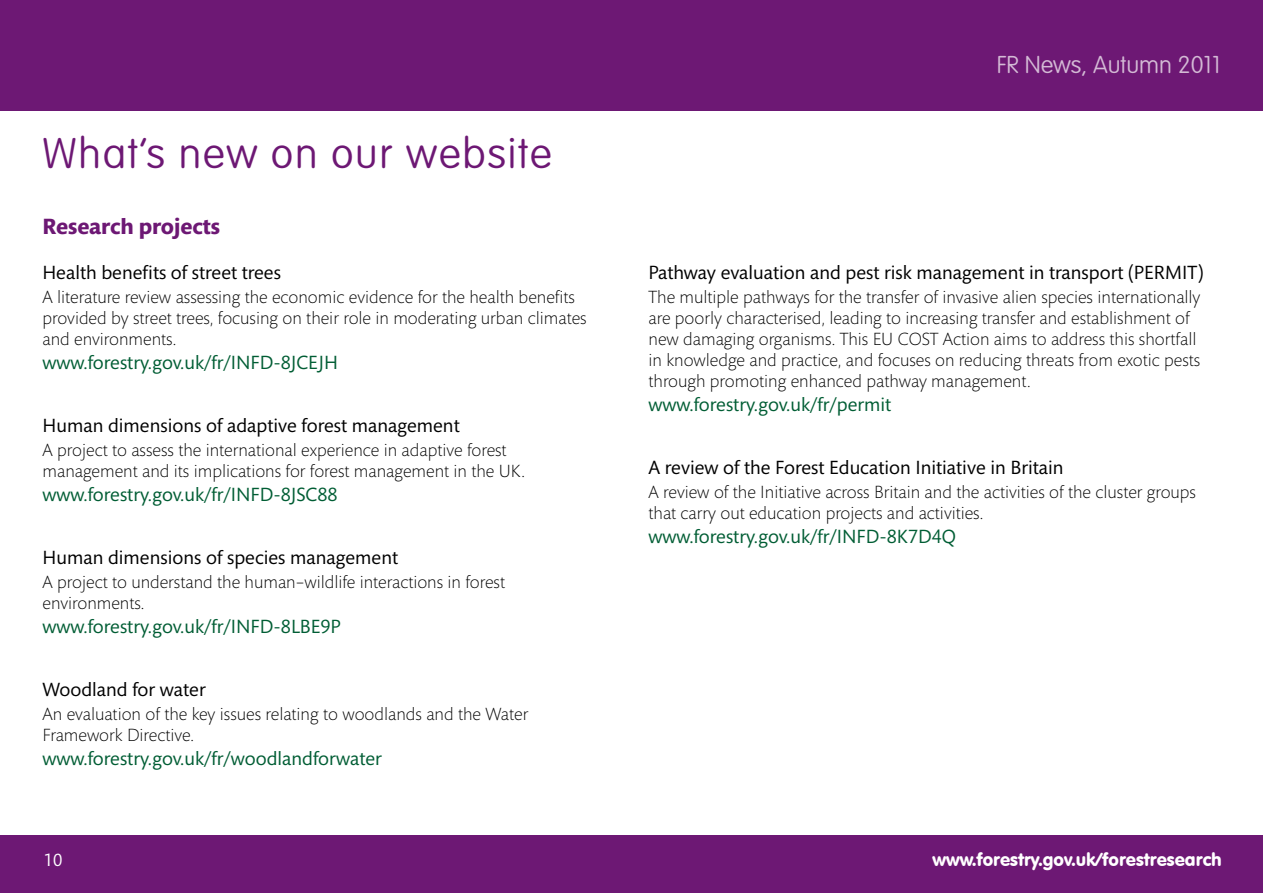
<style>
.page{position:relative;width:1263px;height:893px;background:#fff}
.page>*{position:absolute;margin:0;border:0;box-sizing:border-box;transform-origin:0 0}
.t1{font:100 42px "VAG Rounded Std";letter-spacing:.04em;color:#6d1874}
.t2{font:100 24px "VAG Rounded Std";color:#d3bad5}
.t3{font:700 22.5px "Mundo Sans Std";color:#6d1874}
.t4{font:19.5px "Mundo Sans Std";color:#000}
.t5{font:19.5px "Mundo Sans Std";color:#005d34}
.t6{font:18.15px "VAG Rounded BT";color:#fff}
.t7{font:300 18px/21px "Mundo Sans Std";color:#000}
.t8{font:18px "Mundo Sans Std";color:#fff}
</style>
<div class="page">
<div style="left:0;top:0;width:1263px;height:111px;background:#6d1874"></div>
<div style="left:0;top:836px;width:1263px;height:57px;background:#6d1874"></div>
<h1 class="t1" style="left:43px;top:130px;width:510px">What’s new on our website</h1>
<p class="t3" style="left:43px;top:213px;width:179px">Research projects</p>
<p class="t4" style="left:43px;top:262px;width:240px">Health benefits of street trees</p>
<p class="t7" style="left:43px;top:287px;width:546px">A literature review assessing the economic evidence for the health benefits provided by street trees, focusing on their role in moderating urban climates and environments.</p>
<p class="t5" style="left:43px;top:352px;width:297px">www.forestry.gov.uk/fr/INFD-8JCEJH</p>
<p class="t4" style="left:43px;top:415px;width:419px">Human dimensions of adaptive forest management</p>
<p class="t7" style="left:43px;top:440px;width:484px">A project to assess the international experience in adaptive forest management and its implications for forest management in the UK.</p>
<p class="t5" style="left:43px;top:484px;width:297px">www.forestry.gov.uk/fr/INFD-8JSC88</p>
<p class="t4" style="left:43px;top:547px;width:357px">Human dimensions of species management</p>
<p class="t7" style="left:43px;top:572px;width:464px">A project to understand the human–wildlife interactions in forest environments.</p>
<p class="t5" style="left:43px;top:616px;width:300px">www.forestry.gov.uk/fr/INFD-8LBE9P</p>
<p class="t4" style="left:43px;top:679px;width:165px">Woodland for water</p>
<p class="t7" style="left:43px;top:704px;width:487px">An evaluation of the key issues relating to woodlands and the Water<br>Framework Directive.</p>
<p class="t5" style="left:43px;top:748px;width:341px">www.forestry.gov.uk/fr/woodlandforwater</p>
<h2 class="t2" style="left:997px;top:51px;width:225px">FR News, Autumn 2011</h2>
<p class="t4" style="left:648px;top:262px;width:557px">Pathway evaluation and pest risk management in transport (PERMIT)</p>
<p class="t7" style="left:648px;top:287px;width:553px">The multiple pathways for the transfer of invasive alien species internationally are poorly characterised, leading to increasing transfer and establishment of new damaging organisms. This EU COST Action aims to address this shortfall in knowledge and practice, and focuses on reducing threats from exotic pests through promoting enhanced pathway management.</p>
<p class="t5" style="left:648px;top:394px;width:244px">www.forestry.gov.uk/fr/permit</p>
<p class="t4" style="left:648px;top:457px;width:417px">A review of the Forest Education Initiative in Britain</p>
<p class="t7" style="left:648px;top:482px;width:549px">A review of the Initiative across Britain and the activities of the cluster groups that carry out education projects and activities.</p>
<p class="t5" style="left:648px;top:526px;width:309px">www.forestry.gov.uk/fr/INFD-8K7D4Q</p>
<p class="t8" style="left:44px;top:850px;width:20px">10</p>
<p class="t6" style="left:932px;top:847px;width:291px">www.forestry.gov.uk/forestresearch</p>
</div>
